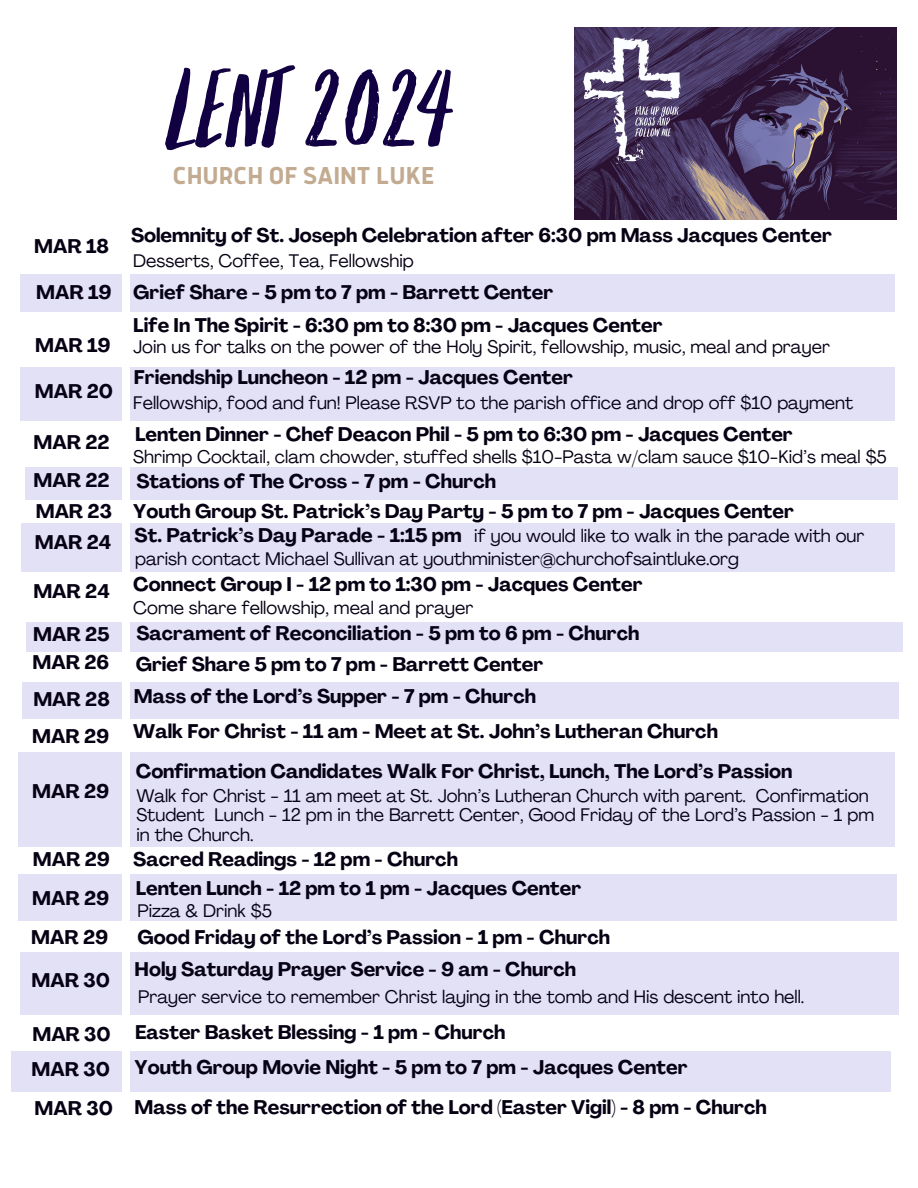
<style>
.page{position:relative;width:918px;height:1188px;background:#fff}
.page>*{position:absolute;margin:0;border:0;box-sizing:border-box;transform-origin:0 0}
.t1{font:122.1px "Grimpt Brush";color:#120142}
.t2{font:700 27px "Anteb";color:#c3ab91}
.t3{font:700 19.5px "Agrandir";color:#070114}
.t4{font:18px/19.2px "Agrandir";color:#070114}
</style>
<div class="page">
<div style="left:20px;top:367px;width:875px;height:54px;background:#e3e1f6"></div>
<div style="left:22px;top:682px;width:876px;height:37px;background:#e3e1f6"></div>
<div style="left:18px;top:875px;width:879px;height:46px;background:#e3e1f6"></div>
<div style="left:12px;top:1051px;width:879px;height:41px;background:#e3e1f6"></div>
<div style="left:21px;top:524px;width:873px;height:48px;background:#e3e1f6"></div>
<div style="left:20px;top:274px;width:875px;height:37px;background:#e3e1f6"></div>
<div style="left:26px;top:622px;width:877px;height:30px;background:#e3e1f6"></div>
<div style="left:25px;top:467px;width:873px;height:33px;background:#e3e1f6"></div>
<div style="left:18px;top:752px;width:877px;height:95px;background:#e3e1f6"></div>
<div style="left:20px;top:953px;width:878px;height:62px;background:#e3e1f6"></div>
<div style="left:122px;top:182px;width:7px;height:1006px;background:#fff"></div>
<img style="left:575px;top:27px;width:322px;height:192px">
<h4 class="t3" style="left:34px;top:239px;width:76px">MAR 18</h4>
<p class="t1" style="left:164px;top:50px;width:287px">LENT 2024</p>
<h1 class="t2" style="left:173px;top:164px;width:264px">CHURCH OF SAINT LUKE</h1>
<h3 class="t3" style="left:131px;top:228px;width:703px">Solemnity of St. Joseph Celebration after 6:30 pm Mass Jacques Center</h3>
<h3 class="t4" style="left:133px;top:253px;width:282px">Desserts, Coffee, Tea, Fellowship</h3>
<p class="t3" style="left:36px;top:285px;width:77px">MAR 19</p>
<h4 class="t3" style="left:133px;top:285px;width:422px">Grief Share - 5 pm to 7 pm - Barrett Center</h4>
<h4 class="t3" style="left:35px;top:337px;width:77px">MAR 19</h4>
<h3 class="t3" style="left:35px;top:384px;width:80px">MAR 20</h3>
<h3 class="t3" style="left:133px;top:318px;width:531px">Life In The Spirit - 6:30 pm to 8:30 pm - Jacques Center</h3>
<h3 class="t4" style="left:133px;top:339px;width:698px">Join us for talks on the power of the Holy Spirit, fellowship, music, meal and prayer</h3>
<h3 class="t3" style="left:134px;top:370px;width:441px">Friendship Luncheon - 12 pm - Jacques Center</h3>
<p class="t4" style="left:133px;top:395px;width:721px">Fellowship, food and fun! Please RSVP to the parish office and drop off $10 payment</p>
<h4 class="t3" style="left:33px;top:435px;width:78px">MAR 22</h4>
<p class="t3" style="left:135px;top:426px;width:659px">Lenten Dinner - Chef Deacon Phil - 5 pm to 6:30 pm - Jacques Center</p>
<h3 class="t4" style="left:133px;top:449px;width:755px">Shrimp Cocktail, clam chowder, stuffed shells $10-Pasta w/clam sauce $10-Kid’s meal $5</h3>
<p class="t3" style="left:34px;top:472px;width:78px">MAR 22</p>
<h4 class="t3" style="left:136px;top:473px;width:361px">Stations of The Cross - 7 pm - Church</h4>
<h3 class="t3" style="left:36px;top:503px;width:78px">MAR 23</h3>
<h4 class="t3" style="left:133px;top:503px;width:662px">Youth Group St. Patrick’s Day Party - 5 pm to 7 pm - Jacques Center</h4>
<h3 class="t3" style="left:35px;top:534px;width:78px">MAR 24</h3>
<h4 class="t3" style="left:135px;top:527px;width:329px">St. Patrick’s Day Parade - 1:15 pm</h4>
<h4 class="t4" style="left:474px;top:528px;width:392px">if you would like to walk in the parade with our</h4>
<h3 class="t4" style="left:135px;top:551px;width:606px">parish contact Michael Sullivan at youthminister@churchofsaintluke.org</h3>
<h4 class="t3" style="left:33px;top:583px;width:78px">MAR 24</h4>
<h2 class="t3" style="left:133px;top:576px;width:511px">Connect Group I - 12 pm to 1:30 pm - Jacques Center</h2>
<h4 class="t4" style="left:133px;top:600px;width:342px">Come share fellowship, meal and prayer</h4>
<h4 class="t3" style="left:33px;top:626px;width:78px">MAR 25</h4>
<h4 class="t3" style="left:136px;top:626px;width:505px">Sacrament of Reconciliation - 5 pm to 6 pm - Church</h4>
<h3 class="t3" style="left:32px;top:655px;width:78px">MAR 26</h3>
<h3 class="t3" style="left:136px;top:657px;width:409px">Grief Share 5 pm to 7 pm - Barrett Center</h3>
<p class="t3" style="left:33px;top:691px;width:78px">MAR 28</p>
<h4 class="t3" style="left:134px;top:688px;width:404px">Mass of the Lord’s Supper - 7 pm - Church</h4>
<h4 class="t3" style="left:32px;top:728px;width:79px">MAR 29</h4>
<h3 class="t3" style="left:133px;top:723px;width:586px">Walk For Christ - 11 am - Meet at St. John’s Lutheran Church</h3>
<h4 class="t3" style="left:32px;top:784px;width:79px">MAR 29</h4>
<h3 class="t3" style="left:136px;top:763px;width:658px">Confirmation Candidates Walk For Christ, Lunch, The Lord’s Passion</h3>
<h3 class="t4" style="left:136px;top:788px;width:739px">Walk for Christ - 11 am meet at St. John’s Lutheran Church with parent. Confirmation<br>Student Lunch - 12 pm in the Barrett Center, Good Friday of the Lord’s Passion - 1 pm in the Church.</h3>
<p class="t3" style="left:33px;top:851px;width:79px">MAR 29</p>
<h4 class="t3" style="left:133px;top:851px;width:326px">Sacred Readings - 12 pm - Church</h4>
<p class="t3" style="left:32px;top:891px;width:79px">MAR 29</p>
<h4 class="t3" style="left:136px;top:881px;width:447px">Lenten Lunch - 12 pm to 1 pm - Jacques Center</h4>
<h3 class="t4" style="left:137px;top:903px;width:136px">Pizza &amp; Drink $5</h3>
<h3 class="t3" style="left:31px;top:930px;width:79px">MAR 29</h3>
<h3 class="t3" style="left:138px;top:929px;width:474px">Good Friday of the Lord’s Passion - 1 pm - Church</h3>
<h4 class="t3" style="left:32px;top:973px;width:80px">MAR 30</h4>
<h3 class="t3" style="left:135px;top:961px;width:443px">Holy Saturday Prayer Service - 9 am - Church</h3>
<h4 class="t4" style="left:138px;top:989px;width:668px">Prayer service to remember Christ laying in the tomb and His descent into hell.</h4>
<h4 class="t3" style="left:32px;top:1027px;width:80px">MAR 30</h4>
<h3 class="t3" style="left:135px;top:1024px;width:372px">Easter Basket Blessing - 1 pm - Church</h3>
<p class="t3" style="left:32px;top:1061px;width:80px">MAR 30</p>
<p class="t3" style="left:135px;top:1060px;width:555px">Youth Group Movie Night - 5 pm to 7 pm - Jacques Center</p>
<h3 class="t3" style="left:35px;top:1101px;width:80px">MAR 30</h3>
<h4 class="t3" style="left:135px;top:1100px;width:634px">Mass of the Resurrection of the Lord (Easter Vigil) - 8 pm - Church</h4>
</div>
